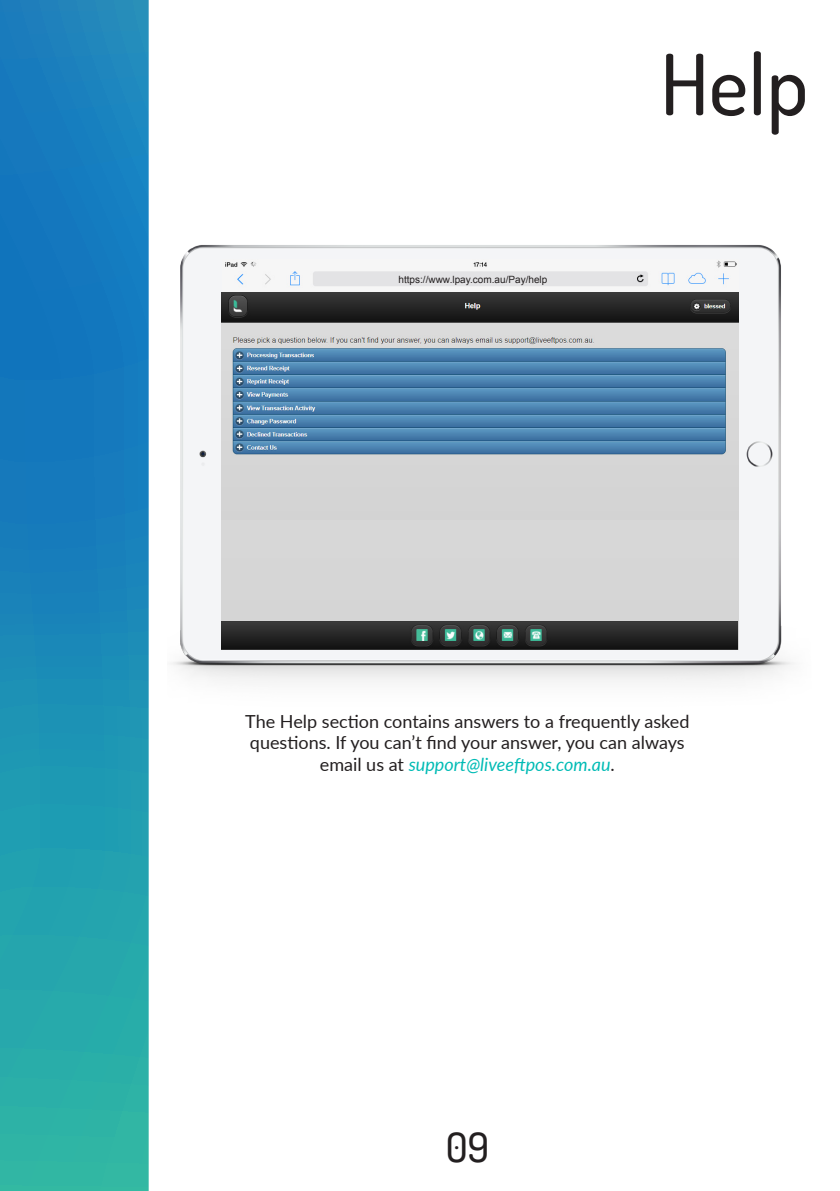
<style>
.page{position:relative;width:840px;height:1191px;background:#fff}
.page>*{position:absolute;margin:0;border:0;box-sizing:border-box;transform-origin:0 0}
.t1{font:500 84.4px "Dosis";color:#231f20}
.t2{font:500 40.6px "Dosis";color:#231f20}
.t3{font:18px/21.6px "Lato";color:#231f20;text-align:center}
.t4{font:10px "Arial";color:#231f20}
.s1{font-style:italic;color:#00bbb5}
</style>
<div class="page">
<svg style="left:0;top:0;width:149px;height:1191px;background:#1d8eb6"></svg>
<img style="left:171px;top:245px;width:623px;height:437px">
<img style="left:222px;top:259px;width:516px;height:390px">
<div style="left:450px;top:272px;width:74px;height:12px;background:#e3e3e5"></div>
<img style="left:222px;top:622px;width:515px;height:27px">
<img style="left:222px;top:292px;width:516px;height:228px">
<p class="t4" style="left:398px;top:273px;width:150px">https://www.lpay.com.au/Pay/help</p>
<p class="t1" style="left:659px;top:29px;width:150px">Help</p>
<p class="t3" style="left:245px;top:710px;width:445px">The Help section contains answers to a frequently asked questions. If you can’t find your answer, you can always email us at <span class="s1">support@liveeftpos.com.au</span>.</p>
<p class="t2" style="left:445px;top:1121px;width:45px">09</p>
</div>
